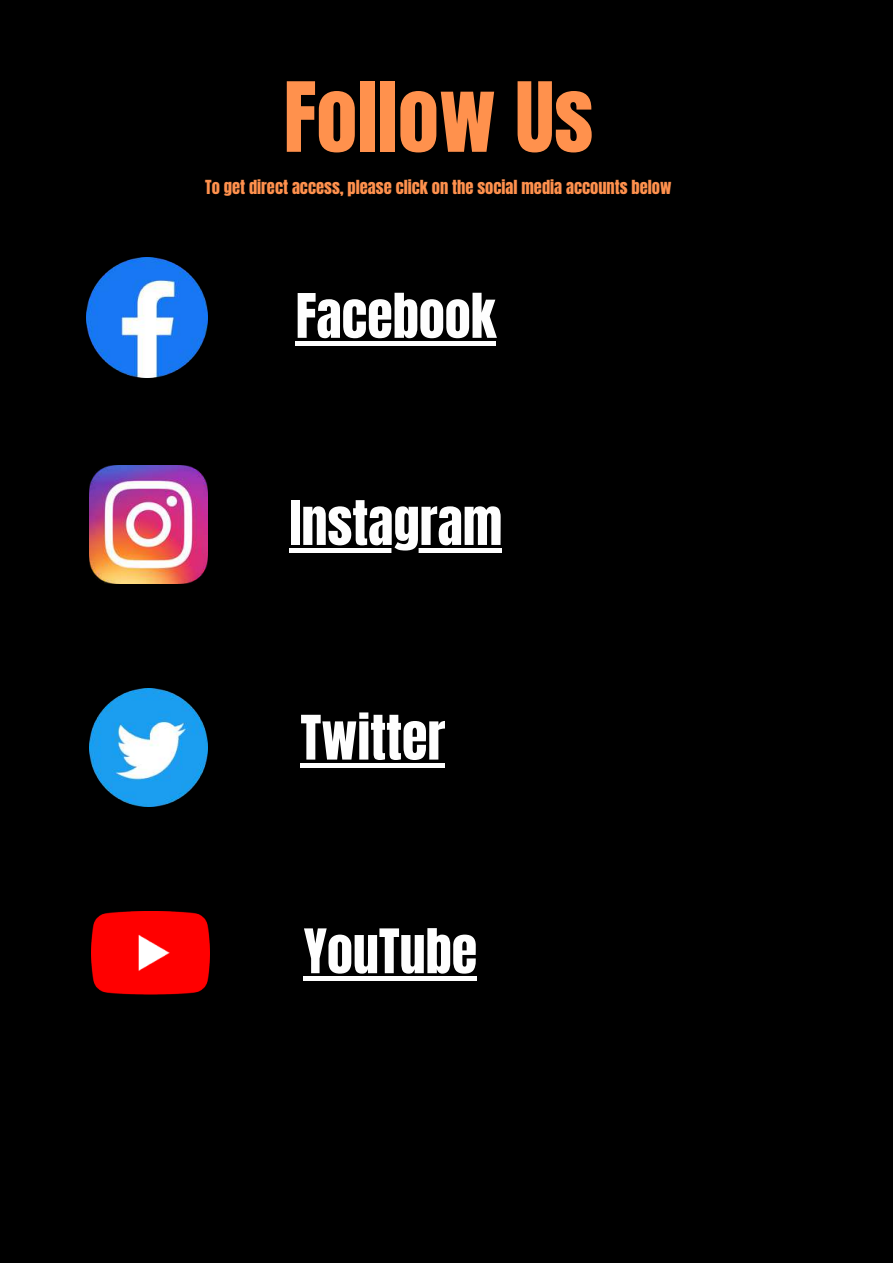
<style>
.page{position:relative;width:893px;height:1264px;background:#fff}
.page>*{position:absolute;margin:0;border:0;box-sizing:border-box;transform-origin:0 0}
.t1{font:82.05px "Anton";color:#ff914d}
.t2{font:52.2px "Anton";color:#fefefe}
.t3{font:16.5px "Anton";color:#ff914d}
</style>
<div class="page">
<div style="left:0;top:0;width:892px;height:1262px;background:#000"></div>
<img style="left:87px;top:257px;width:120px;height:120px">
<img style="left:89px;top:688px;width:118px;height:118px">
<img style="left:89px;top:465px;width:118px;height:118px">
<img style="left:92px;top:911px;width:118px;height:83px">
<hr style="left:300px;top:763px;width:145px;height:4px;background:#fefefe">
<div style="left:304px;top:976px;width:173px;height:5px;background:#fefefe"></div>
<div style="left:289px;top:548px;width:213px;height:5px;background:#fefefe"></div>
<div style="left:295px;top:341px;width:201px;height:5px;background:#fefefe"></div>
<h1 class="t1" style="left:283px;top:58px;width:311px">Follow Us</h1>
<p class="t3" style="left:205px;top:175px;width:468px">To get direct access, please click on the social media accounts below</p>
<h2 class="t2" style="left:295px;top:278px;width:202px">Facebook</h2>
<h2 class="t2" style="left:289px;top:485px;width:214px">Instagram</h2>
<h2 class="t2" style="left:300px;top:700px;width:146px">Twitter</h2>
<h2 class="t2" style="left:304px;top:913px;width:175px">YouTube</h2>
</div>
